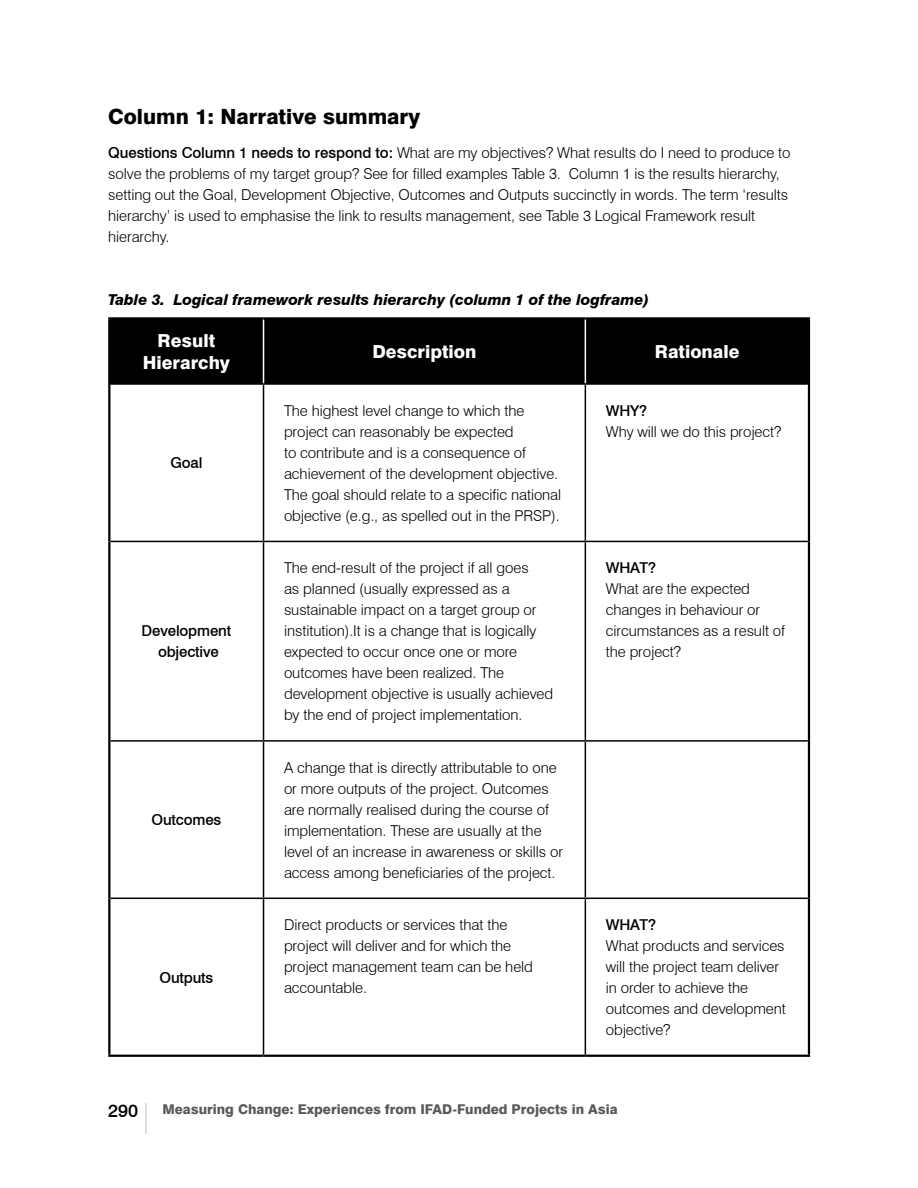
<style>
.page{position:relative;width:918px;height:1188px;background:#fff}
.page>*{position:absolute;margin:0;border:0;box-sizing:border-box;transform-origin:0 0}
.t1{font:800 21px "Swiss 721 BT";color:#000}
.t2{font:800 18px/21.6px "Swiss 721 BT";color:#fff;text-align:center}
.t3{font:500 18px "Swiss 721 BT";color:#000}
.t4{font:300 15px/21px "Swiss 721 BT";letter-spacing:-.005em;color:#000}
.t5{font:italic 800 15px "Swiss 721 BT";letter-spacing:-.005em;color:#000}
.t6{font:500 15px/21px "Swiss 721 BT";letter-spacing:-.01em;color:#000;text-align:center}
.t7{font:800 13.5px "Swiss 721 BT";color:#58595b}
.s1{font-weight:500}
</style>
<div class="page">
<hr style="left:145px;top:1104px;width:2px;height:30px;background:#dcdddf">
<div style="left:110px;top:320px;width:698px;height:63px;background:#000"></div>
<hr style="left:108px;top:317px;width:156px;height:3px;background:#000">
<hr style="left:108px;top:320px;width:2px;height:64px;background:#000">
<hr style="left:264px;top:317px;width:321px;height:3px;background:#000">
<hr style="left:585px;top:317px;width:225px;height:3px;background:#000">
<hr style="left:808px;top:320px;width:2px;height:64px;background:#000">
<hr style="left:108px;top:384px;width:2px;height:157px;background:#000">
<hr style="left:808px;top:384px;width:2px;height:157px;background:#000">
<hr style="left:108px;top:541px;width:2px;height:200px;background:#000">
<hr style="left:808px;top:541px;width:2px;height:200px;background:#000">
<hr style="left:108px;top:741px;width:2px;height:157px;background:#000">
<hr style="left:808px;top:741px;width:2px;height:157px;background:#000">
<hr style="left:108px;top:898px;width:2px;height:157px;background:#000">
<hr style="left:808px;top:898px;width:2px;height:157px;background:#000">
<hr style="left:108px;top:1055px;width:156px;height:2px;background:#000">
<hr style="left:264px;top:1055px;width:321px;height:2px;background:#000">
<hr style="left:585px;top:1055px;width:225px;height:2px;background:#000">
<hr style="left:110px;top:383px;width:154px;height:2px;background:#000">
<hr style="left:264px;top:383px;width:321px;height:2px;background:#000">
<hr style="left:263px;top:385px;width:1px;height:156px;background:#000">
<hr style="left:585px;top:383px;width:223px;height:2px;background:#000">
<hr style="left:585px;top:385px;width:1px;height:156px;background:#000">
<hr style="left:110px;top:541px;width:154px;height:1px;background:#000">
<hr style="left:264px;top:541px;width:321px;height:1px;background:#000">
<hr style="left:263px;top:542px;width:1px;height:198px;background:#000">
<hr style="left:585px;top:541px;width:223px;height:1px;background:#000">
<hr style="left:585px;top:542px;width:1px;height:198px;background:#000">
<hr style="left:110px;top:740px;width:154px;height:2px;background:#000">
<hr style="left:264px;top:740px;width:321px;height:2px;background:#000">
<hr style="left:263px;top:742px;width:1px;height:156px;background:#000">
<hr style="left:585px;top:740px;width:223px;height:2px;background:#000">
<hr style="left:585px;top:742px;width:1px;height:156px;background:#000">
<hr style="left:110px;top:898px;width:154px;height:1px;background:#000">
<hr style="left:264px;top:898px;width:321px;height:1px;background:#000">
<hr style="left:263px;top:899px;width:1px;height:156px;background:#000">
<hr style="left:585px;top:898px;width:223px;height:1px;background:#000">
<hr style="left:585px;top:899px;width:1px;height:156px;background:#000">
<hr style="left:585px;top:320px;width:1px;height:63px;background:#fff">
<hr style="left:263px;top:320px;width:1px;height:63px;background:#fff">
<h1 class="t1" style="left:108px;top:104px;width:313px">Column 1: Narrative summary</h1>
<p class="t4" style="left:108px;top:142px;width:684px"><span class="s1">Questions Column 1 needs to respond to:</span> What are my objectives? What results do I need to produce to solve the problems of my target group? See for filled examples Table 3. Column 1 is the results hierarchy, setting out the Goal, Development Objective, Outcomes and Outputs succinctly in words. The term ‘results hierarchy’ is used to emphasise the link to results management, see Table 3 Logical Framework result hierarchy.</p>
<p class="t5" style="left:108px;top:291px;width:543px">Table 3. Logical framework results hierarchy (column 1 of the logframe)</p>
<p class="t2" style="left:143px;top:330px;width:89px">Result<br>Hierarchy</p>
<p class="t2" style="left:372px;top:341px;width:106px">Description</p>
<p class="t2" style="left:655px;top:341px;width:86px">Rationale</p>
<p class="t6" style="left:170px;top:452px;width:33px">Goal</p>
<p class="t6" style="left:142px;top:620px;width:91px">Development objective</p>
<p class="t6" style="left:151px;top:809px;width:71px">Outcomes</p>
<p class="t6" style="left:159px;top:967px;width:55px">Outputs</p>
<p class="t4" style="left:284px;top:400px;width:279px">The highest level change to which the project can reasonably be expected<br>to contribute and is a consequence of achievement of the development objective.<br>The goal should relate to a specific national objective (e.g., as spelled out in the PRSP).</p>
<p class="t6" style="left:606px;top:400px;width:43px">WHY?</p>
<p class="t4" style="left:606px;top:421px;width:177px">Why will we do this project?</p>
<p class="t4" style="left:284px;top:557px;width:271px">The end-result of the project if all goes<br>as planned (usually expressed as a sustainable impact on a target group or institution).It is a change that is logically expected to occur once one or more outcomes have been realized. The development objective is usually achieved by the end of project implementation.</p>
<p class="t6" style="left:606px;top:557px;width:52px">WHAT?</p>
<p class="t4" style="left:606px;top:578px;width:181px">What are the expected changes in behaviour or circumstances as a result of the project?</p>
<p class="t4" style="left:284px;top:757px;width:281px">A change that is directly attributable to one or more outputs of the project. Outcomes are normally realised during the course of implementation. These are usually at the level of an increase in awareness or skills or access among beneficiaries of the project.</p>
<p class="t4" style="left:284px;top:914px;width:250px">Direct products or services that the project will deliver and for which the project management team can be held accountable.</p>
<p class="t6" style="left:606px;top:914px;width:52px">WHAT?</p>
<p class="t4" style="left:606px;top:935px;width:181px">What products and services will the project team deliver in order to achieve the outcomes and development objective?</p>
<p class="t3" style="left:108px;top:1100px;width:32px">290</p>
<p class="t7" style="left:162px;top:1101px;width:457px">Measuring Change: Experiences from IFAD-Funded Projects in Asia</p>
</div>
